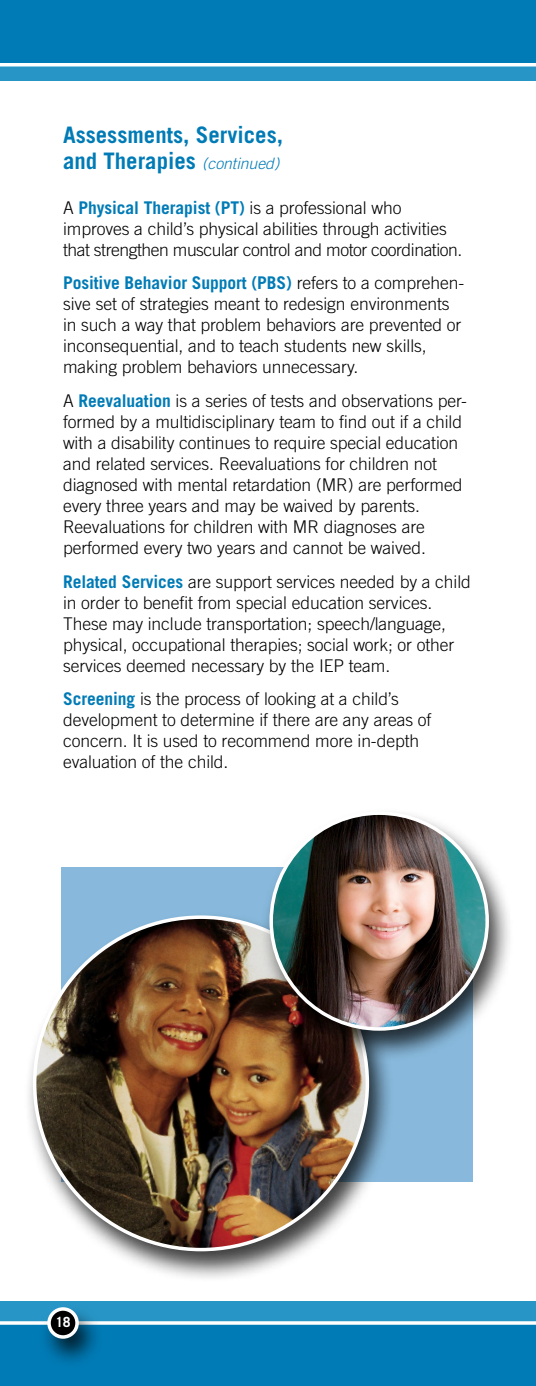
<style>
.page{position:relative;width:536px;height:1386px;background:#fff}
.page>*{position:absolute;margin:0;border:0;box-sizing:border-box;transform-origin:0 0}
.t1{font:700 22.75px/26.2px "Trade Gothic LT Std";color:#007bb6}
.Text_-_Level_1{font:300 17.5px/21px "Trade Gothic LT Std";letter-spacing:-.005em;color:#000}
.Text_-_Level_1-2{font:300 17.5px/21px "Trade Gothic LT Std";letter-spacing:-.025em;color:#000}
.t2{font:700 14px "Trade Gothic LT Std";color:#fff}
.s1{font-weight:300;font-style:italic;font-size:15.75px}
.s2{font-weight:700;color:#007bb6}
</style>
<div class="page">
<div style="left:0;top:16px;width:536px;height:65px;background:#2796c7"></div>
<div style="left:0;top:1301px;width:536px;height:65px;background:#2796c7"></div>
<div style="left:0;top:0;width:536px;height:65px;background:#007bb6"></div>
<div style="left:0;top:1323px;width:536px;height:63px;background:#007bb6"></div>
<svg style="left:0;top:1321px;width:536px;height:4px;background:#e1f0f6"></svg>
<div style="left:38px;top:1304px;width:65px;height:65px;background:#000;opacity:.75"></div>
<div style="left:49px;top:1309px;width:28px;height:28px;background:#000;border-radius:50%"></div>
<div style="left:47px;top:1307px;width:32px;height:32px;border:4px solid #fff;border-radius:50%"></div>
<hr style="left:0;top:63px;width:536px;height:3px;background:#fff">
<div style="left:61px;top:867px;width:411px;height:315px;background:#88b9dc"></div>
<div style="left:23px;top:911px;width:371px;height:371px;background:#000;opacity:.75"></div>
<img style="left:35px;top:917px;width:332px;height:333px;border-radius:166px">
<div style="left:260px;top:808px;width:254px;height:254px;background:#000;opacity:.75"></div>
<img style="left:271px;top:813px;width:216px;height:216px;border-radius:108px">
<h1 class="t1" style="left:63px;top:121px;width:221px">Assessments, Services, and Therapies <span class="s1">(continued)</span></h1>
<p class="Text_-_Level_1-2" style="left:63px;top:197px;width:397px">A <span class="s2">Physical Therapist (PT)</span> is a professional who improves a child’s physical abilities through activities that strengthen muscular control and motor coordination.</p>
<p class="Text_-_Level_1" style="left:63px;top:273px;width:402px"><span class="s2">Positive Behavior Support (PBS)</span> refers to a comprehen&shy;sive set of strategies meant to redesign environments in such a way that problem behaviors are prevented or inconsequential, and to teach students new skills, making problem behaviors unnecessary.</p>
<p class="Text_-_Level_1" style="left:63px;top:390px;width:405px">A <span class="s2">Reevaluation</span> is a series of tests and observations per&shy;formed by a multidisciplinary team to find out if a child with a disability continues to require special education and related services. Reevaluations for children not diagnosed with mental retardation (MR) are performed every three years and may be waived by parents.<br>Reevaluations for children with MR diagnoses are performed every two years and cannot be waived.</p>
<p class="Text_-_Level_1" style="left:63px;top:571px;width:409px"><span class="s2">Related Services</span> are support services needed by a child in order to benefit from special education services.<br>These may include transportation; speech/language, physical, occupational therapies; social work; or other services deemed necessary by the IEP team.</p>
<p class="Text_-_Level_1" style="left:63px;top:688px;width:370px"><span class="s2">Screening</span> is the process of looking at a child’s development to determine if there are any areas of concern. It is used to recommend more in-depth evaluation of the child.</p>
<p class="t2" style="left:55px;top:1313px;width:17px">18</p>
</div>
